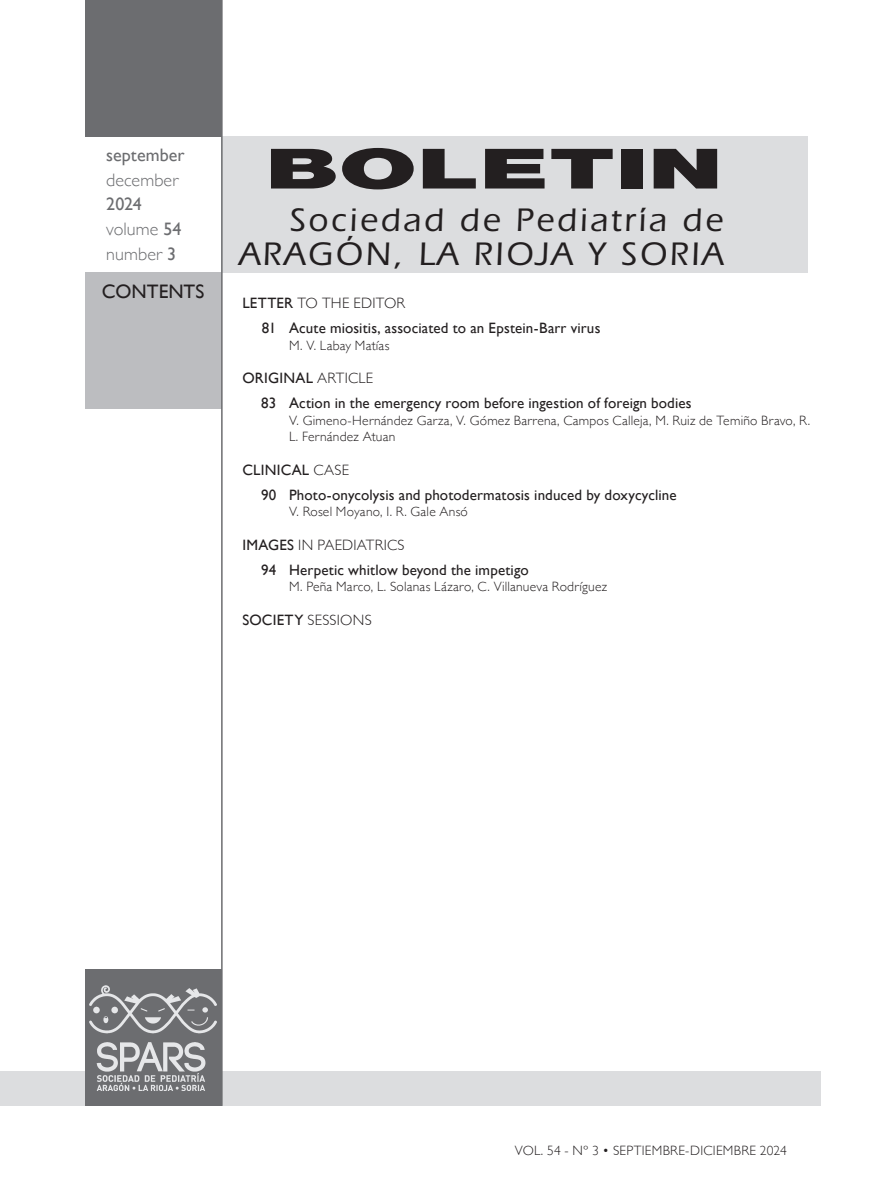
<style>
.page{position:relative;width:893px;height:1191px;background:#fff}
.page>*{position:absolute;margin:0;border:0;box-sizing:border-box;transform-origin:0 0}
.t1{font:900 55.5px "Helvetica Neue LT Std";color:#231f20;scale:1.78 1}
.t2{font:500 33.75px "Itc Eras";letter-spacing:.08em;color:#231f20}
.t3{font:19.5px "Gill Sans";color:#231f20}
.t4{font:300 18px "Gill Sans";letter-spacing:.005em;color:#6c6d70}
.t5{font:18px "Gill Sans";color:#6c6d70}
.t6{font:15px "Gill Sans";letter-spacing:.01em;color:#231f20}
.t7{font:300 15px "Gill Sans";letter-spacing:.015em;color:#231f20}
.t8{font:300 13.5px/16.5px "Gill Sans";letter-spacing:.02em;color:#231f20}
.s1{font-weight:400}
.s2{font-weight:300}
</style>
<div class="page">
<div style="left:0;top:1071px;width:821px;height:35px;background:#dcdddf"></div>
<div style="left:221px;top:136px;width:587px;height:136px;background:#dcdddf"></div>
<div style="left:85px;top:0;width:136px;height:136px;background:#6c6d70"></div>
<div style="left:85px;top:272px;width:136px;height:136px;background:#bcbdc0"></div>
<hr style="left:221px;top:0;width:2px;height:1106px;background:#6c6d70">
<div style="left:85px;top:969px;width:136px;height:137px;background:#6c6d70"></div>
<img style="left:89px;top:985px;width:128px;height:105px">
<p class="t5" style="left:106px;top:144px;width:80px">september</p>
<p class="t4" style="left:106px;top:165px;width:74px">december</p>
<p class="t5" style="left:106px;top:194px;width:37px">2024</p>
<p class="t4" style="left:106px;top:215px;width:77px">volume <span class="s1">54</span></p>
<p class="t4" style="left:106px;top:240px;width:71px">number <span class="s1">3</span></p>
<p class="t3" style="left:102px;top:280px;width:104px">CONTENTS</p>
<p class="t1" style="left:265px;top:136px;width:259px">BOLETIN</p>
<p class="t2" style="left:289px;top:201px;width:435px">Sociedad de Pediatría de</p>
<p class="t2" style="left:239px;top:234px;width:485px">ARAGÓN, LA RIOJA Y SORIA</p>
<p class="t7" style="left:242px;top:291px;width:164px"><span class="s1">LETTER</span> TO THE EDITOR</p>
<p class="t6" style="left:262px;top:319px;width:340px">81 Acute miositis, associated to an Epstein-Barr virus</p>
<p class="t8" style="left:289px;top:336px;width:102px">M. V. Labay Matías</p>
<p class="t6" style="left:242px;top:369px;width:132px">ORIGINAL <span class="s2">ARTICLE</span></p>
<p class="t6" style="left:261px;top:394px;width:432px">83 Action in the emergency room before ingestion of foreign bodies</p>
<p class="t8" style="left:289px;top:411px;width:523px">V. Gimeno-Hernández Garza, V. Gómez Barrena, Campos Calleja, M. Ruiz de Temiño Bravo, R.<br>L. Fernández Atuan</p>
<p class="t6" style="left:242px;top:461px;width:108px">CLINICAL <span class="s2">CASE</span></p>
<p class="t6" style="left:261px;top:486px;width:417px">90 Photo-onycolysis and photodermatosis induced by doxycycline</p>
<p class="t8" style="left:289px;top:503px;width:180px">V. Rosel Moyano, I. R. Gale Ansó</p>
<p class="t7" style="left:242px;top:533px;width:164px"><span class="s1">IMAGES</span> IN PAEDIATRICS</p>
<p class="t6" style="left:261px;top:561px;width:269px">94 Herpetic whitlow beyond the impetigo</p>
<p class="t8" style="left:289px;top:578px;width:319px">M. Peña Marco, L. Solanas Lázaro, C. Villanueva Rodríguez</p>
<p class="t7" style="left:242px;top:608px;width:131px"><span class="s1">SOCIETY</span> SESSIONS</p>
<p class="t8" style="left:515px;top:1141px;width:273px">VOL. 54 - Nº 3 • SEPTIEMBRE-DICIEMBRE 2024</p>
</div>
